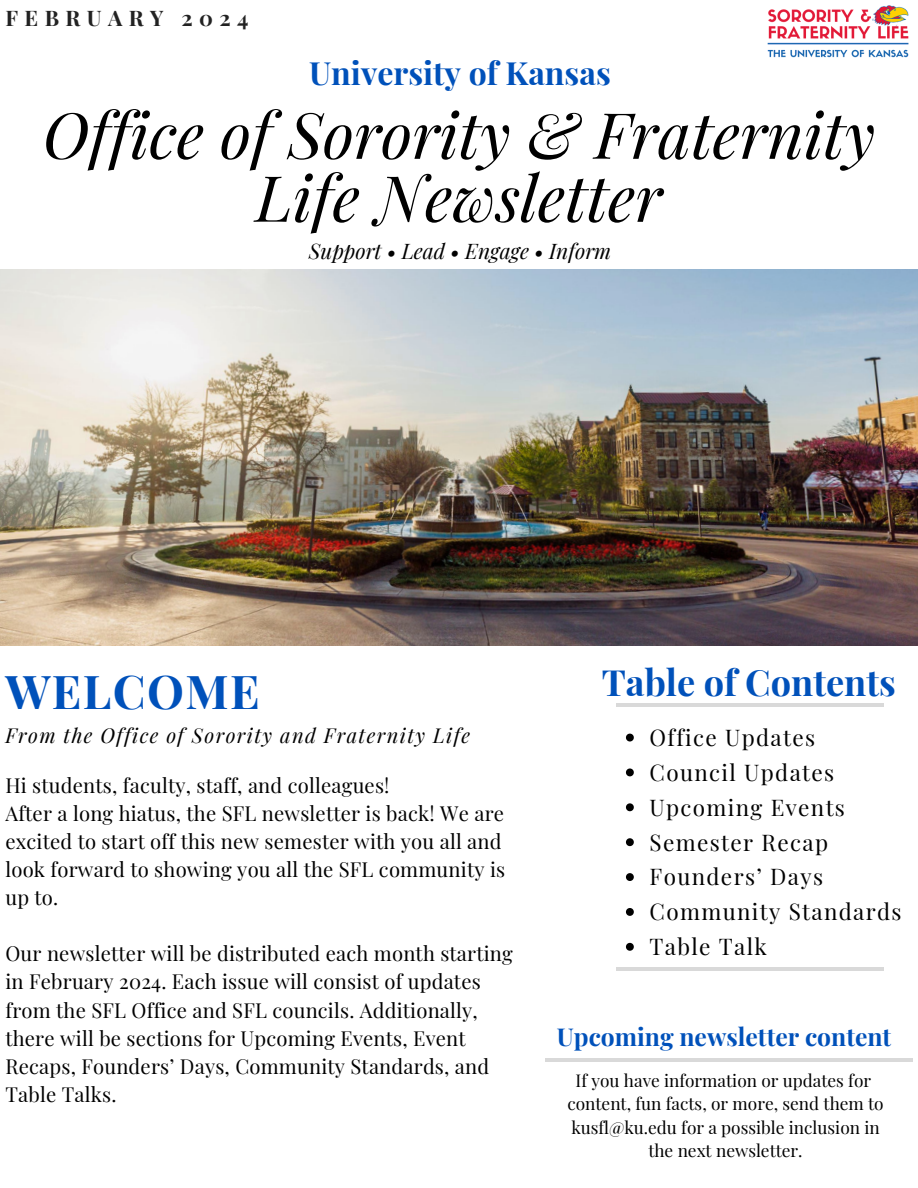
<style>
.page{position:relative;width:918px;height:1188px;background:#fff}
.page>*{position:absolute;margin:0;border:0;box-sizing:border-box;transform-origin:0 0}
.t1{font:italic 63.6px/63px "Playfair Display";color:#000;text-align:center}
.t2{font:700 46.65px "Playfair Display";letter-spacing:.03em;color:#0051ba}
.t3{font:700 36.15px "Playfair Display";color:#0051ba}
.t4{font:700 32.1px "Playfair Display";color:#0051ba}
.t5{font:700 24.6px "Playfair Display";color:#0051ba}
.t6{font:22.5px "Playfair Display";letter-spacing:.06em;color:#000}
.t7{font:700 21.45px "Playfair Display";letter-spacing:.3em;color:#222}
.t8{font:italic 21px "Playfair Display";color:#000}
.t9{font:20.25px/28.2px "Playfair Display";letter-spacing:.01em;color:#000}
.t10{font:italic 20.1px "Playfair Display";letter-spacing:.07em;color:#000}
.t11{font:17.25px/23.7px "Playfair Display";color:#000;text-align:center}
</style>
<div class="page">
<img style="left:0;top:269px;width:918px;height:376px">
<img style="left:767px;top:5px;width:142px;height:53px">
<hr style="left:616px;top:968px;width:268px;height:3px;background:#000">
<hr style="left:616px;top:703px;width:268px;height:4px;background:#d9d9d9">
<hr style="left:545px;top:1058px;width:367px;height:3px;background:#000">
<svg style="left:626px;top:734px;width:8px;height:7px"></svg>
<svg style="left:626px;top:768px;width:8px;height:8px"></svg>
<svg style="left:626px;top:803px;width:8px;height:8px"></svg>
<svg style="left:626px;top:838px;width:8px;height:8px"></svg>
<svg style="left:626px;top:873px;width:8px;height:8px"></svg>
<svg style="left:626px;top:908px;width:8px;height:8px"></svg>
<svg style="left:626px;top:943px;width:8px;height:8px"></svg>
<h4 class="t7" style="left:5px;top:3px;width:245px">FEBRUARY 2024</h4>
<p class="t4" style="left:309px;top:50px;width:303px">University of Kansas</p>
<h2 class="t1" style="left:43px;top:101px;width:834px">Office of Sorority &amp; Fraternity<br>Life Newsletter</h2>
<p class="t8" style="left:309px;top:236px;width:304px">Support • Lead • Engage • Inform</p>
<p class="t2" style="left:5px;top:658px;width:256px">WELCOME</p>
<p class="t3" style="left:602px;top:657px;width:296px">Table of Contents</p>
<h1 class="t10" style="left:5px;top:722px;width:466px">From the Office of Sorority and Fraternity Life</h1>
<h3 class="t9" style="left:5px;top:770px;width:386px">Hi students, faculty, staff, and colleagues!</h3>
<p class="t9" style="left:5px;top:798px;width:501px">After a long hiatus, the SFL newsletter is back! We are excited to start off this new semester with you all and look forward to showing you all the SFL community is up to.</p>
<p class="t9" style="left:5px;top:939px;width:509px">Our newsletter will be distributed each month starting in February 2024. Each issue will consist of updates from the SFL Office and SFL councils. Additionally, there will be sections for Upcoming Events, Event Recaps, Founders’ Days, Community Standards, and Table Talks.</p>
<p class="t6" style="left:650px;top:722px;width:167px">Office Updates</p>
<p class="t6" style="left:650px;top:757px;width:186px">Council Updates</p>
<p class="t6" style="left:650px;top:791px;width:197px">Upcoming Events</p>
<p class="t6" style="left:650px;top:826px;width:180px">Semester Recap</p>
<p class="t6" style="left:650px;top:861px;width:175px">Founders’ Days</p>
<p class="t6" style="left:650px;top:896px;width:254px">Community Standards</p>
<p class="t6" style="left:650px;top:931px;width:119px">Table Talk</p>
<p class="t5" style="left:557px;top:1019px;width:336px">Upcoming newsletter content</p>
<h5 class="t11" style="left:576px;top:1068px;width:297px">If you have information or updates for</h5>
<p class="t11" style="left:567px;top:1091px;width:318px">content, fun facts, or more, send them to</p>
<p class="t11" style="left:571px;top:1115px;width:310px">kusfl@ku.edu for a possible inclusion in the next newsletter.</p>
</div>
